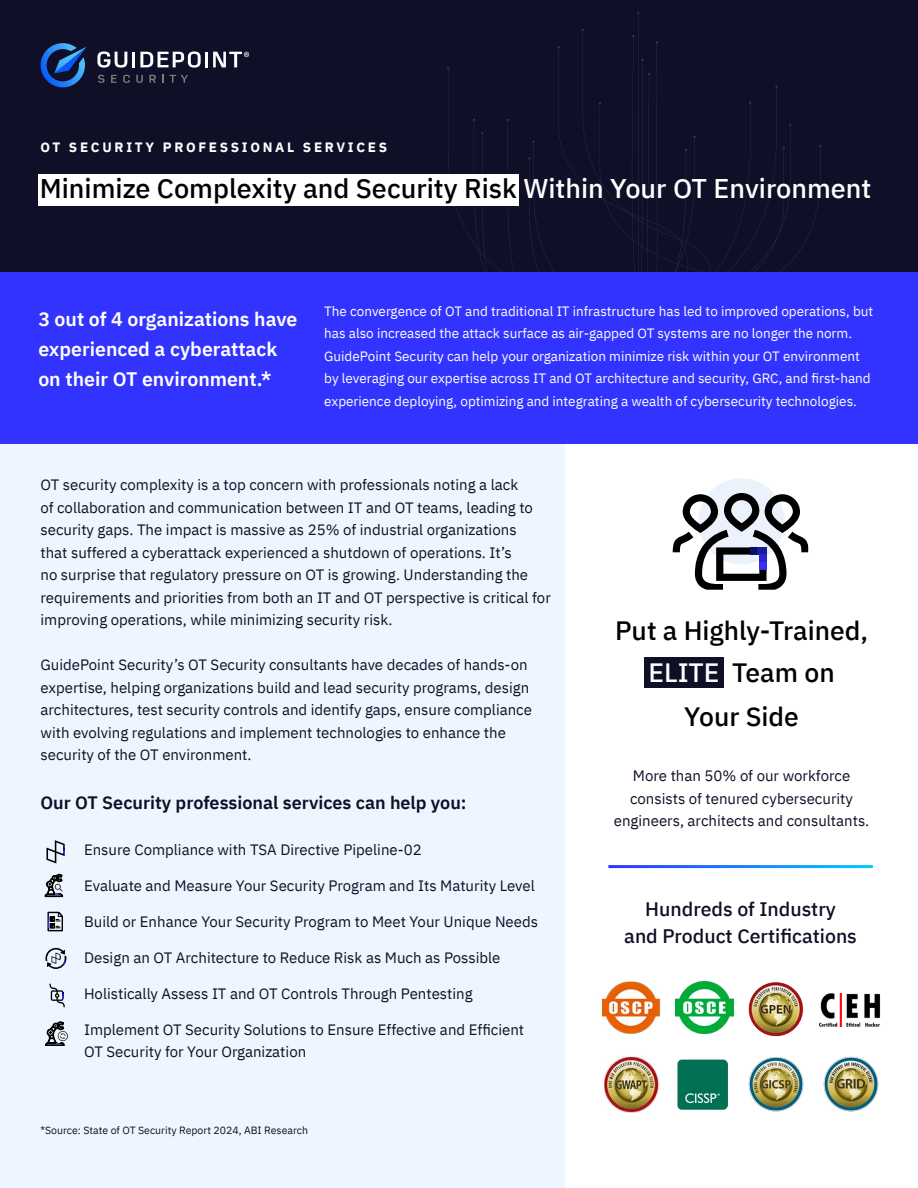
<style>
.page{position:relative;width:918px;height:1188px;background:#fff}
.page>*{position:absolute;margin:0;border:0;box-sizing:border-box;transform-origin:0 0}
.t1{font:500 27px "IBM Plex Sans";color:#000}
.t2{font:500 26.4px/43px "IBM Plex Sans";color:#000;text-align:center}
.t3{font:600 19.5px/30px "IBM Plex Sans";color:#fff}
.t4{font:500 19.5px/27px "IBM Plex Sans";color:#0f0f27;text-align:center}
.t5{font:600 18px "IBM Plex Sans";color:#0f0f27}
.t6{font:15px/22.5px "IBM Plex Sans";color:#0f0f27}
.t7{font:13.5px/22.5px "IBM Plex Sans";color:#fff}
.t8{font:700 13.5px "IBM Plex Sans";letter-spacing:.2em;color:#fff}
.t9{font:10.5px "IBM Plex Sans";color:#0f0f27}
.s1{color:#fff}
</style>
<div class="page">
<div style="left:0;top:344px;width:565px;height:844px;background:#eef5ff"></div>
<div style="left:0;top:0;width:918px;height:284px;background:#0f0f27"></div>
<svg style="left:447px;top:12px;width:374px;height:260px"></svg>
<div style="left:0;top:272px;width:918px;height:172px;background:#33f"></div>
<svg style="left:97px;top:51px;width:30px;height:17px"></svg>
<hr style="left:132px;top:52px;width:3px;height:15px;background:#fff">
<hr style="left:205px;top:52px;width:3px;height:15px;background:#fff">
<svg style="left:140px;top:51px;width:61px;height:17px"></svg>
<svg style="left:98px;top:75px;width:7px;height:8px"></svg>
<svg style="left:111px;top:75px;width:6px;height:8px"></svg>
<svg style="left:123px;top:75px;width:7px;height:8px"></svg>
<svg style="left:136px;top:75px;width:7px;height:8px"></svg>
<svg style="left:149px;top:75px;width:7px;height:8px"></svg>
<svg style="left:170px;top:75px;width:18px;height:8px"></svg>
<svg style="left:213px;top:52px;width:36px;height:15px"></svg>
<svg style="left:41px;top:43px;width:46px;height:44px"></svg>
<div style="left:38px;top:174px;width:480px;height:32px;background:#fff"></div>
<div style="left:644px;top:658px;width:80px;height:30px;background:#0f0f27"></div>
<div style="left:699px;top:478px;width:86px;height:86px;background:#ebf2fc;border-radius:43px"></div>
<svg style="left:673px;top:493px;width:135px;height:97px"></svg>
<img style="left:678px;top:1060px;width:50px;height:50px">
<img style="left:604px;top:1056px;width:55px;height:56px">
<img style="left:819px;top:993px;width:62px;height:34px">
<img style="left:748px;top:982px;width:56px;height:55px;border-radius:28px">
<img style="left:601px;top:981px;width:60px;height:53px">
<img style="left:676px;top:982px;width:57px;height:52px">
<img style="left:748px;top:1057px;width:56px;height:55px">
<img style="left:823px;top:1056px;width:55px;height:56px">
<svg style="left:46px;top:840px;width:19px;height:24px"></svg>
<svg style="left:45px;top:874px;width:18px;height:23px"></svg>
<svg style="left:48px;top:912px;width:15px;height:19px"></svg>
<svg style="left:45px;top:948px;width:21px;height:21px"></svg>
<svg style="left:49px;top:984px;width:16px;height:23px"></svg>
<svg style="left:45px;top:1022px;width:23px;height:24px"></svg>
<p class="t8" style="left:40px;top:136px;width:348px">OT SECURITY PROFESSIONAL SERVICES</p>
<h1 class="t1" style="left:40px;top:167px;width:833px">Minimize Complexity and Security Risk <span class="s1">Within Your OT Environment</span></h1>
<h3 class="t3" style="left:38px;top:303px;width:261px">3 out of 4 organizations have experienced a cyberattack on their OT environment.*</h3>
<p class="t7" style="left:324px;top:299px;width:551px">The convergence of OT and traditional IT infrastructure has led to improved operations, but has also increased the attack surface as air-gapped OT systems are no longer the norm.<br>GuidePoint Security can help your organization minimize risk within your OT environment by leveraging our expertise across IT and OT architecture and security, GRC, and first-hand experience deploying, optimizing and integrating a wealth of cybersecurity technologies.</p>
<p class="t6" style="left:40px;top:472px;width:512px">OT security complexity is a top concern with professionals noting a lack<br>of collaboration and communication between IT and OT teams, leading to security gaps. The impact is massive as 25% of industrial organizations<br>that suffered a cyberattack experienced a shutdown of operations. It’s<br>no surprise that regulatory pressure on OT is growing. Understanding the requirements and priorities from both an IT and OT perspective is critical for improving operations, while minimizing security risk.</p>
<p class="t6" style="left:40px;top:652px;width:493px">GuidePoint Security’s OT Security consultants have decades of hands-on expertise, helping organizations build and lead security programs, design architectures, test security controls and identify gaps, ensure compliance with evolving regulations and implement technologies to enhance the security of the OT environment.</p>
<p class="t5" style="left:40px;top:788px;width:428px">Our OT Security professional services can help you:</p>
<p class="t6" style="left:84px;top:837px;width:339px">Ensure Compliance with TSA Directive Pipeline-02</p>
<p class="t6" style="left:84px;top:873px;width:452px">Evaluate and Measure Your Security Program and Its Maturity Level</p>
<p class="t6" style="left:84px;top:909px;width:456px">Build or Enhance Your Security Program to Meet Your Unique Needs</p>
<p class="t6" style="left:84px;top:945px;width:418px">Design an OT Architecture to Reduce Risk as Much as Possible</p>
<p class="t6" style="left:84px;top:981px;width:390px">Holistically Assess IT and OT Controls Through Pentesting</p>
<p class="t6" style="left:84px;top:1017px;width:442px">Implement OT Security Solutions to Ensure Effective and Efficient<br>OT Security for Your Organization</p>
<p class="t9" style="left:40px;top:1122px;width:269px">*Source: State of OT Security Report 2024, ABI Research</p>
<h2 class="t2" style="left:615px;top:607px;width:255px">Put a Highly-Trained,<br><span class="s1">ELITE</span> Team on<br>Your Side</h2>
<p class="t6" style="left:614px;top:763px;width:257px;text-align:center">More than 50% of our workforce consists of tenured cybersecurity engineers, architects and consultants.</p>
<h3 class="t4" style="left:624px;top:894px;width:234px">Hundreds of Industry<br>and Product Certifications</h3>
</div>
